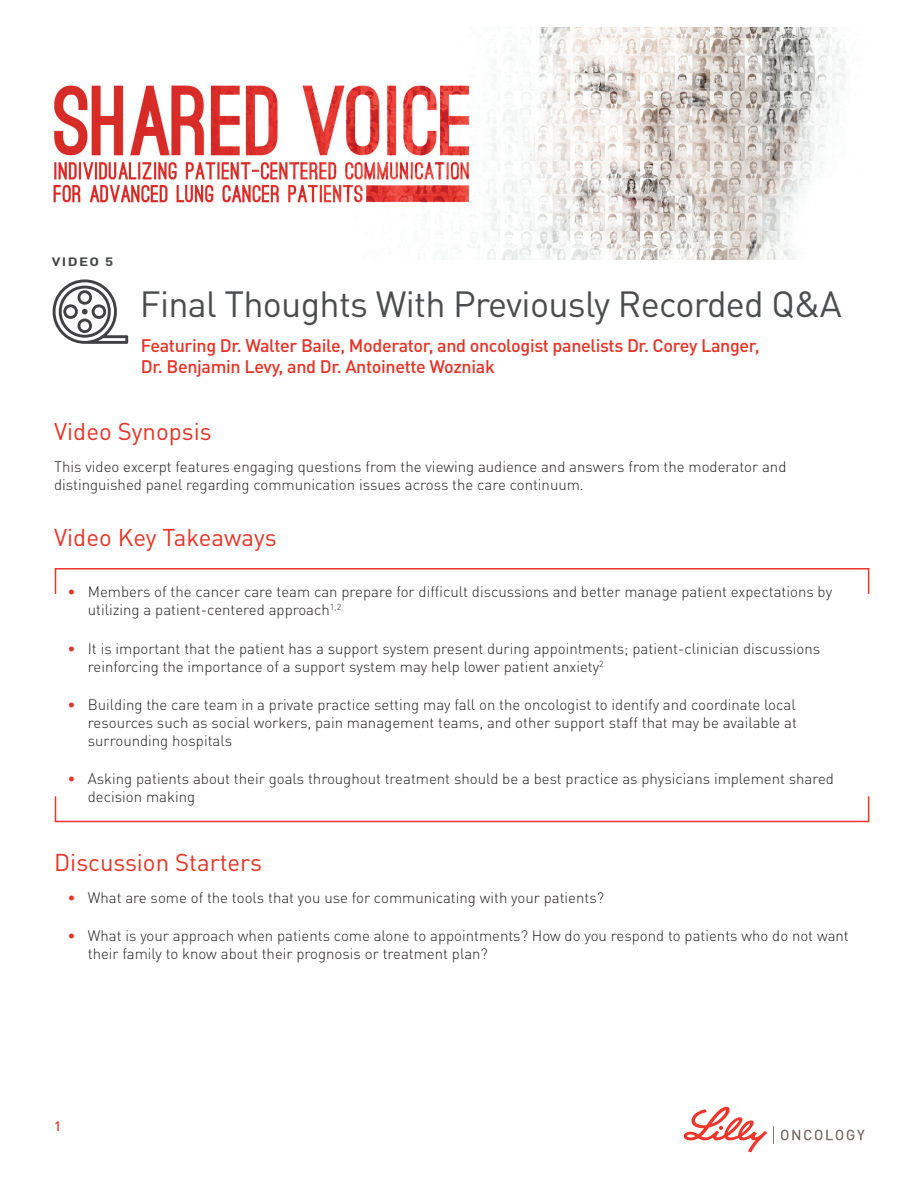
<style>
.page{position:relative;width:918px;height:1188px;background:#fff}
.page>*{position:absolute;margin:0;border:0;box-sizing:border-box;transform-origin:0 0}
.t1{font:36px "DINOT";letter-spacing:-.02em;color:#4b4c4d}
.t2{font:24px "DINOT";color:#e63327}
.t3{font:500 18px/21.6px "DINOT";letter-spacing:-.02em;color:#e63327}
.t4{font:300 15px/18px "DINOT";color:#231f20}
.t5{font:500 13.5px "DINOT";color:#e63327}
.t6{font:700 12px "DINOT";letter-spacing:.09em;color:#454647;scale:1.25 1}
.s1{color:#e63327}
</style>
<div class="page">
<img style="left:53px;top:27px;width:793px;height:233px">
<svg style="left:773px;top:1126px;width:1px;height:18px"></svg>
<svg style="left:684px;top:1107px;width:83px;height:45px"></svg>
<svg style="left:781px;top:1130px;width:84px;height:10px"></svg>
<div style="left:55px;top:568px;width:814px;height:27px;border:2px solid #ee3529"></div>
<div style="left:55px;top:796px;width:814px;height:26px;border:2px solid #ee3529"></div>
<svg style="left:52px;top:279px;width:76px;height:65px"></svg>
<p class="t6" style="left:52px;top:254px;width:51px">VIDEO 5</p>
<h1 class="t1" style="left:140px;top:279px;width:704px">Final Thoughts With Previously Recorded Q&amp;A</h1>
<p class="t3" style="left:141px;top:334px;width:620px">Featuring Dr. Walter Baile, Moderator, and oncologist panelists Dr. Corey Langer,<br>Dr. Benjamin Levy, and Dr. Antoinette Wozniak</p>
<h2 class="t2" style="left:54px;top:415px;width:159px">Video Synopsis</h2>
<p class="t4" style="left:54px;top:457px;width:734px">This video excerpt features engaging questions from the viewing audience and answers from the moderator and distinguished panel regarding communication issues across the care continuum.</p>
<h2 class="t2" style="left:54px;top:521px;width:224px">Video Key Takeaways</h2>
<p class="t4" style="left:88px;top:582px;width:746px;text-indent:-20px"><span class="s1">•</span> Members of the cancer care team can prepare for difficult discussions and better manage patient expectations by utilizing a patient-centered approach<sup>1,2</sup></p>
<p class="t4" style="left:88px;top:639px;width:734px;text-indent:-20px"><span class="s1">•</span> It is important that the patient has a support system present during appointments; patient-clinician discussions reinforcing the importance of a support system may help lower patient anxiety<sup>2</sup></p>
<p class="t4" style="left:88px;top:695px;width:711px;text-align:justify;text-indent:-20px"><span class="s1">•</span> Building the care team in a private practice setting may fall on the oncologist to identify and coordinate local resources such as social workers, pain management teams, and other support staff that may be available at surrounding hospitals</p>
<p class="t4" style="left:88px;top:769px;width:748px;text-indent:-20px"><span class="s1">•</span> Asking patients about their goals throughout treatment should be a best practice as physicians implement shared decision making</p>
<h2 class="t2" style="left:54px;top:846px;width:209px">Discussion Starters</h2>
<p class="t4" style="left:68px;top:888px;width:538px"><span class="s1">•</span> What are some of the tools that you use for communicating with your patients?</p>
<p class="t4" style="left:88px;top:926px;width:762px;text-indent:-20px"><span class="s1">•</span> What is your approach when patients come alone to appointments? How do you respond to patients who do not want their family to know about their prognosis or treatment plan?</p>
<p class="t5" style="left:54px;top:1117px;width:9px">1</p>
</div>
